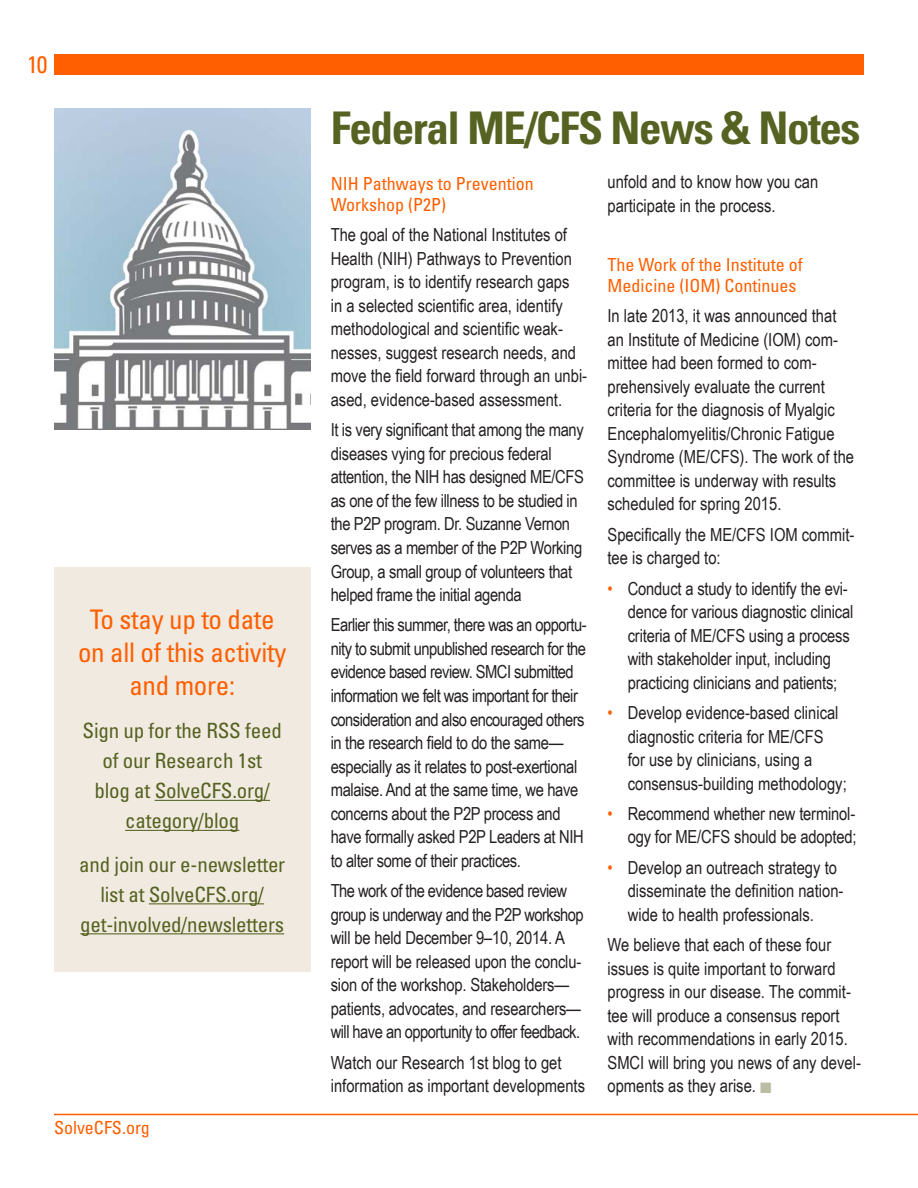
<style>
.page{position:relative;width:918px;height:1188px;background:#fff}
.page>*{position:absolute;margin:0;border:0;box-sizing:border-box;transform-origin:0 0}
.t1{font:700 condensed 45px "Univers";letter-spacing:-.03em;color:#556221}
.t2{font:condensed 27px/33px "Univers";letter-spacing:-.01em;color:#ff5f00;text-align:center}
.t3{font:condensed 24px "Univers";color:#ff5f00}
.t4{font:condensed 21px/30px "Univers";letter-spacing:-.01em;color:#556221;text-align:center}
.t5{font:18px/23.5px "Arial Narrow";color:#231f20}
.t6{font:18px/23.5px "Arial Narrow";letter-spacing:-.03em;color:#231f20}
.t7{font:18px/23.5px "Arial Narrow";letter-spacing:-.02em;color:#231f20}
.t8{font:condensed 18px/21px "Univers";color:#ff5f00}
.s1{color:#ff5f00}
.s2{color:#babda1}
</style>
<div class="page">
<div style="left:54px;top:54px;width:810px;height:20px;background:#ff5f00"></div>
<img style="left:54px;top:108px;width:256px;height:322px">
<div style="left:54px;top:567px;width:256px;height:405px;background:#f1eae0"></div>
<hr style="left:155px;top:800px;width:115px;height:1px;background:#556221">
<hr style="left:125px;top:830px;width:114px;height:1px;background:#556221">
<hr style="left:149px;top:903px;width:115px;height:1px;background:#556221">
<hr style="left:80px;top:933px;width:204px;height:1px;background:#556221">
<hr style="left:54px;top:1114px;width:864px;height:1px;background:#ff5f00">
<h3 class="t3" style="left:27px;top:49px;width:22px">10</h3>
<h2 class="t2" style="left:78px;top:602px;width:210px">To stay up to date on all of this activity and more:</h2>
<p class="t4" style="left:83px;top:716px;width:201px">Sign up for the RSS feed of our Research 1st blog at SolveCFS.org/ category/blog</p>
<p class="t4" style="left:79px;top:849px;width:208px">and join our e-newsletter list at SolveCFS.org/ get-involved/newsletters</p>
<p class="t8" style="left:54px;top:1117px;width:97px">SolveCFS.org</p>
<h1 class="t1" style="left:331px;top:100px;width:531px">Federal ME/CFS News &amp; Notes</h1>
<p class="t8" style="left:331px;top:173px;width:204px">NIH Pathways to Prevention<br>Workshop (P2P)</p>
<p class="t5" style="left:331px;top:222px;width:258px">The goal of the National Institutes of Health (NIH) Pathways to Prevention program, is to identify research gaps<br>in a selected scientific area, identify methodological and scientific weak&shy;nesses, suggest research needs, and move the field forward through an unbi&shy;ased, evidence-based assessment.</p>
<p class="t7" style="left:331px;top:417px;width:255px">It is very significant that among the many diseases vying for precious federal attention, the NIH has designed ME/CFS as one of the few illness to be studied in the P2P program. Dr. Suzanne Vernon serves as a member of the P2P Working Group, a small group of volunteers that helped frame the initial agenda</p>
<p class="t6" style="left:331px;top:613px;width:257px">Earlier this summer, there was an opportu&shy;nity to submit unpublished research for the evidence based review. SMCI submitted information we felt was important for their consideration and also encouraged others in the research field to do the same— especially as it relates to post-exertional malaise. And at the same time, we have concerns about the P2P process and have formally asked P2P Leaders at NIH to alter some of their practices.</p>
<p class="t5" style="left:331px;top:878px;width:254px">The work of the evidence based review group is underway and the P2P workshop will be held December 9–10, 2014. A report will be released upon the conclu&shy;sion of the workshop. Stakeholders— patients, advocates, and researchers— will have an opportunity to offer feedback.</p>
<p class="t5" style="left:331px;top:1050px;width:256px">Watch our Research 1st blog to get information as important developments</p>
<p class="t5" style="left:608px;top:170px;width:212px">unfold and to know how you can participate in the process.</p>
<p class="t8" style="left:608px;top:254px;width:197px">The Work of the Institute of<br>Medicine (IOM) Continues</p>
<p class="t5" style="left:608px;top:303px;width:248px">In late 2013, it was announced that an Institute of Medicine (IOM) com&shy;mittee had been formed to com&shy;prehensively evaluate the current criteria for the diagnosis of Myalgic Encephalomyelitis/Chronic Fatigue Syndrome (ME/CFS). The work of the committee is underway with results scheduled for spring 2015.</p>
<p class="t5" style="left:608px;top:522px;width:248px">Specifically the ME/CFS IOM commit&shy;tee is charged to:</p>
<p class="t5" style="left:628px;top:576px;width:227px;text-indent:-20px"><span class="s1">•</span> Conduct a study to identify the evi&shy;dence for various diagnostic clinical criteria of ME/CFS using a process with stakeholder input, including practicing clinicians and patients;</p>
<p class="t5" style="left:628px;top:700px;width:221px;text-indent:-20px"><span class="s1">•</span> Develop evidence-based clinical diagnostic criteria for ME/CFS<br>for use by clinicians, using a consensus-building methodology;</p>
<p class="t5" style="left:608px;top:801px;width:251px;text-align:right"><span class="s1">•</span> Recommend whether new terminol&shy;ogy for ME/CFS should be adopted;</p>
<p class="t5" style="left:628px;top:855px;width:217px;text-indent:-20px"><span class="s1">•</span> Develop an outreach strategy to disseminate the definition nation&shy;wide to health professionals.</p>
<p class="t5" style="left:608px;top:932px;width:255px">We believe that each of these four issues is quite important to forward progress in our disease. The commit&shy;tee will produce a consensus report with recommendations in early 2015.<br>SMCI will bring you news of any devel&shy;opments as they arise. <span class="s2">■</span></p>
</div>
